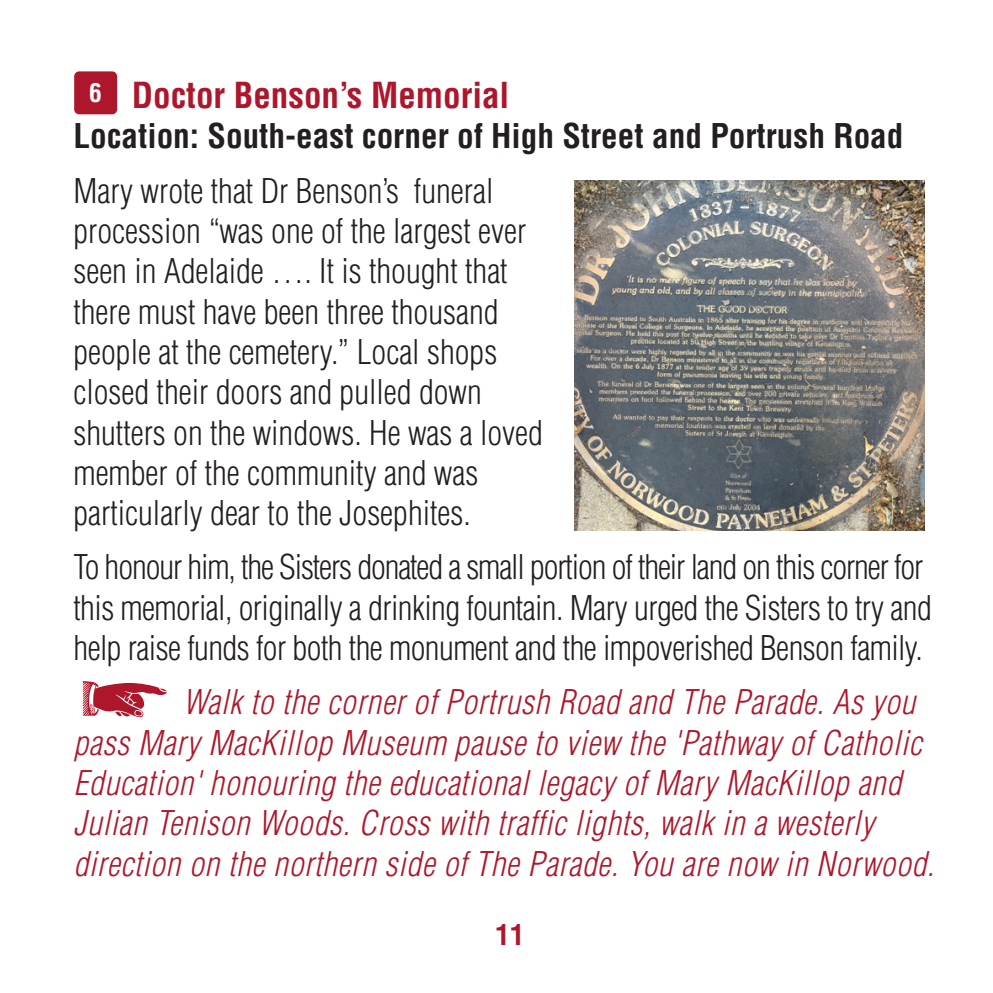
<style>
.page{position:relative;width:993px;height:993px;background:#fff}
.page>*{position:absolute;margin:0;border:0;box-sizing:border-box;transform-origin:0 0}
.t1{font:700 condensed 35px "Helvetica";color:#ae172b}
.t2{font:300 condensed 33.25px/40.2px "Helvetica";color:#231f20}
.t3{font:italic 300 condensed 33.25px/40.2px "Helvetica";letter-spacing:.02em;color:#ae172b}
.t4{font:700 condensed 33.25px "Helvetica";color:#231f20}
.t5{font:700 condensed 28px "Helvetica";color:#ae172b}
.t6{font:700 condensed 25.2px "Helvetica";color:#fff}
</style>
<div class="page">
<img style="left:574px;top:180px;width:349px;height:350px">
<svg style="left:83px;top:681px;width:84px;height:36px"></svg>
<div style="left:74px;top:71px;width:43px;height:43px;background:#ae172b;border-radius:5px"></div>
<p class="t1" style="left:132px;top:74px;width:379px">Doctor Benson’s Memorial</p>
<p class="t4" style="left:73px;top:116px;width:831px">Location: South-east corner of High Street and Portrush Road</p>
<p class="t2" style="left:73px;top:170px;width:471px">Mary wrote that Dr Benson’s funeral procession “was one of the largest ever seen in Adelaide …. It is thought that there must have been three thousand people at the cemetery.” Local shops closed their doors and pulled down shutters on the windows. He was a loved member of the community and was particularly dear to the Josephites.</p>
<p class="t2" style="left:73px;top:547px;width:859px">To honour him, the Sisters donated a small portion of their land on this corner for this memorial, originally a drinking fountain. Mary urged the Sisters to try and help raise funds for both the monument and the impoverished Benson family.</p>
<p class="t3" style="left:73px;top:681px;width:862px;text-indent:110px">Walk to the corner of Portrush Road and The Parade. As you pass Mary MacKillop Museum pause to view the 'Pathway of Catholic Education' honouring the educational legacy of Mary MacKillop and Julian Tenison Woods. Cross with traffic lights, walk in a westerly direction on the northern side of The Parade. You are now in Norwood.</p>
<p class="t6" style="left:89px;top:77px;width:14px">6</p>
<p class="t5" style="left:495px;top:917px;width:30px">11</p>
</div>
